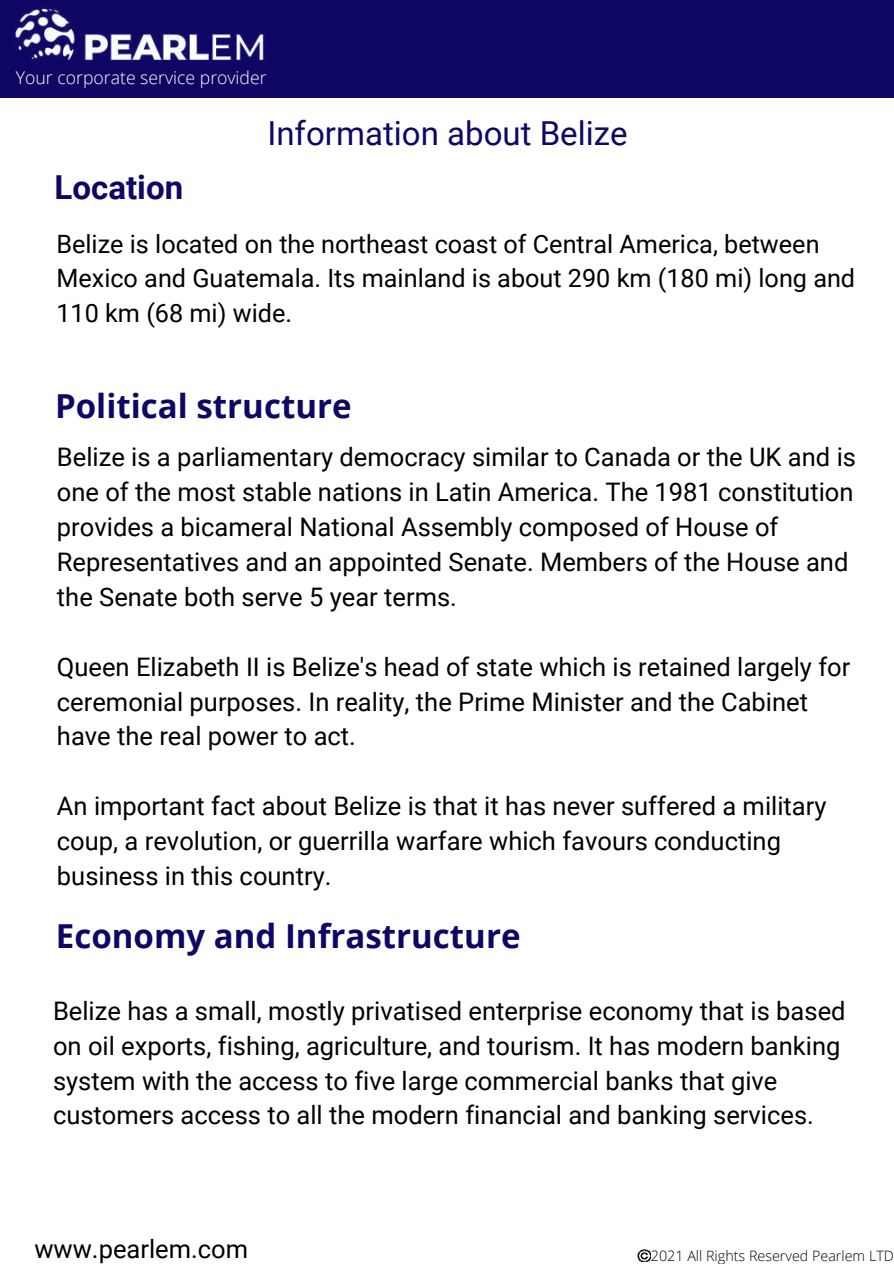
<style>
.page{position:relative;width:894px;height:1264px;background:#fff}
.page>*{position:absolute;margin:0;border:0;box-sizing:border-box;transform-origin:0 0}
.t1{font:700 33px "Open Sans";color:#0e0864}
.t2{font:33px "Roboto";color:#0e0864}
.t3{font:700 33px "Roboto";color:#0e0864}
.t4{font:25.5px/35px "Roboto";color:#000}
.t5{font:25.2px/35px "Roboto";color:#000}
.t6{font:300 17.7px "Open Sans";color:#fff}
.t7{font:300 14.25px "Open Sans";color:#000}
</style>
<div class="page">
<div style="left:0;top:0;width:893px;height:97px;background:#0e0864"></div>
<img style="left:15px;top:7px;width:249px;height:54px">
<svg style="left:637px;top:1249px;width:13px;height:12px"></svg>
<p class="t6" style="left:16px;top:66px;width:252px">Your corporate service provider</p>
<p class="t2" style="left:267px;top:110px;width:362px">Information about Belize</p>
<p class="t3" style="left:55px;top:164px;width:130px">Location</p>
<p class="t5" style="left:56px;top:225px;width:800px">Belize is located on the northeast coast of Central America, between<br>Mexico and Guatemala. Its mainland is about 290 km (180 mi) long and<br>110 km (68 mi) wide.</p>
<p class="t1" style="left:55px;top:382px;width:298px">Political structure</p>
<p class="t4" style="left:57px;top:438px;width:800px">Belize is a parliamentary democracy similar to Canada or the UK and is one of the most stable nations in Latin America. The 1981 constitution provides a bicameral National Assembly composed of House of Representatives and an appointed Senate. Members of the House and the Senate both serve 5 year terms.</p>
<p class="t4" style="left:57px;top:648px;width:794px">Queen Elizabeth II is Belize's head of state which is retained largely for ceremonial purposes. In reality, the Prime Minister and the Cabinet have the real power to act.</p>
<p class="t4" style="left:57px;top:787px;width:770px">An important fact about Belize is that it has never suffered a military coup, a revolution, or guerrilla warfare which favours conducting business in this country.</p>
<p class="t1" style="left:56px;top:913px;width:466px">Economy and Infrastructure</p>
<p class="t4" style="left:53px;top:992px;width:793px">Belize has a small, mostly privatised enterprise economy that is based on oil exports, fishing, agriculture, and tourism. It has modern banking system with the access to five large commercial banks that give customers access to all the modern financial and banking services.</p>
<p class="t4" style="left:34px;top:1230px;width:215px">www.pearlem.com</p>
<p class="t7" style="left:650px;top:1246px;width:244px">2021 All Rights Reserved Pearlem LTD</p>
</div>
